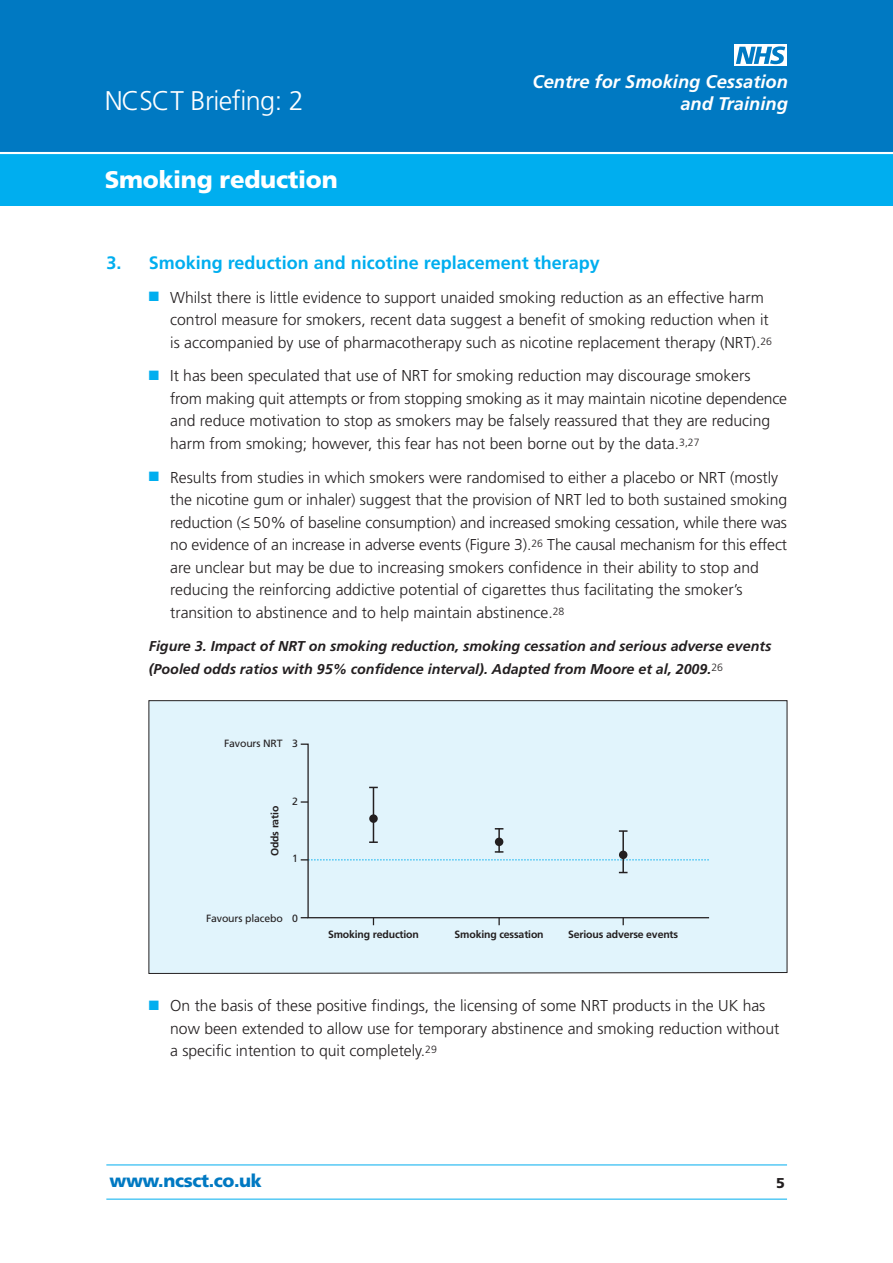
<style>
.page{position:relative;width:893px;height:1263px;background:#fff}
.page>*{position:absolute;margin:0;border:0;box-sizing:border-box;transform-origin:0 0}
.t1{font:300 27px "Frutiger";letter-spacing:-.02em;color:#fff}
.t2{font:900 24px "Frutiger";letter-spacing:-.01em;color:#fff}
.t3{font:italic 700 18.3px "Frutiger";color:#fff}
.t4{font:700 18px "Frutiger";color:#00aeef}
.t5{font:900 18px "Frutiger";letter-spacing:-.02em;color:#0079c2}
.t6{font:300 15.75px/22.5px "Frutiger";color:#231f20}
.t7{font:italic 700 14.25px/22.5px "Frutiger";color:#231f20}
.t8{font:900 14.25px "Frutiger";color:#231f20}
.t9{font:700 10.5px "Frutiger";letter-spacing:-.015em;color:#231f20}
.t10{font:10.5px "Frutiger";letter-spacing:-.015em;color:#231f20}
.s1{color:#00aeef}
.s2{font-family:"Franklin Gothic";font-weight:400}
</style>
<div class="page">
<div style="left:148px;top:700px;width:639px;height:274px;background:#e1f4fc"></div>
<div style="left:0;top:0;width:892px;height:206px;background:#00aeef"></div>
<div style="left:0;top:0;width:892px;height:153px;background:#0079c2"></div>
<div style="left:734px;top:45px;width:53px;height:21px;background:#fff"></div>
<svg style="left:736px;top:46px;width:49px;height:18px"></svg>
<hr style="left:0;top:152px;width:892px;height:2px;background:#fff">
<hr style="left:106px;top:1165px;width:681px;height:1px;background:#00aeef">
<hr style="left:106px;top:1199px;width:681px;height:1px;background:#00aeef">
<div style="left:299px;top:743px;width:411px;height:176px;background:#e1f4fc"></div>
<hr style="left:373px;top:788px;width:1px;height:54px;background:#231f20">
<div style="left:369px;top:814px;width:9px;height:9px;background:#231f20;border-radius:50%"></div>
<svg style="left:369px;top:841px;width:9px;height:2px"></svg>
<hr style="left:498px;top:829px;width:2px;height:23px;background:#231f20">
<div style="left:495px;top:838px;width:8px;height:8px;background:#231f20;border-radius:50%"></div>
<svg style="left:495px;top:828px;width:8px;height:2px"></svg>
<svg style="left:495px;top:851px;width:8px;height:2px"></svg>
<svg style="left:622px;top:918px;width:2px;height:7px"></svg>
<hr style="left:622px;top:831px;width:2px;height:41px;background:#231f20">
<div style="left:619px;top:851px;width:8px;height:8px;background:#231f20;border-radius:50%"></div>
<svg style="left:619px;top:830px;width:8px;height:2px"></svg>
<p class="t3" style="left:532px;top:75px;width:257px">Centre for Smoking Cessation</p>
<h1 class="t1" style="left:105px;top:90px;width:200px">NCSCT Briefing: 2</h1>
<p class="t3" style="left:680px;top:96px;width:109px">and Training</p>
<h2 class="t2" style="left:105px;top:170px;width:234px">Smoking reduction</h2>
<p class="t4" style="left:106px;top:255px;width:495px">3. Smoking reduction and nicotine replacement therapy</p>
<p class="t6" style="left:170px;top:287px;width:603px;text-indent:-21px"><span class="s1">■</span> Whilst there is little evidence to support unaided smoking reduction as an effective harm control measure for smokers, recent data suggest a benefit of smoking reduction when it is accompanied by use of pharmacotherapy such as nicotine replacement therapy (NRT).<sup>26</sup></p>
<p class="t6" style="left:170px;top:366px;width:618px;text-indent:-21px"><span class="s1">■</span> It has been speculated that use of NRT for smoking reduction may discourage smokers<br>from making quit attempts or from stopping smoking as it may maintain nicotine dependence and reduce motivation to stop as smokers may be falsely reassured that they are reducing harm from smoking; however, this fear has not been borne out by the data.<sup>3,27</sup></p>
<p class="t6" style="left:170px;top:467px;width:618px;text-indent:-21px"><span class="s1">■</span> Results from studies in which smokers were randomised to either a placebo or NRT (mostly the nicotine gum or inhaler) suggest that the provision of NRT led to both sustained smoking reduction (<span class="s2">≤</span> 50% of baseline consumption) and increased smoking cessation, while there was no evidence of an increase in adverse events (Figure 3).<sup>26</sup> The causal mechanism for this effect are unclear but may be due to increasing smokers confidence in their ability to stop and reducing the reinforcing addictive potential of cigarettes thus facilitating the smoker’s transition to abstinence and to help maintain abstinence.<sup>28</sup></p>
<p class="t7" style="left:149px;top:636px;width:624px">Figure 3. Impact of NRT on smoking reduction, smoking cessation and serious adverse events (Pooled odds ratios with 95% confidence interval). Adapted from Moore et al, 2009.<sup>26</sup></p>
<p class="t10" style="left:224px;top:739px;width:60px">Favours NRT</p>
<p class="t10" style="left:292px;top:739px;width:7px">3</p>
<p class="t9" style="left:270px;top:856px;width:52px;rotate:-90deg">Odds ratio</p>
<p class="t10" style="left:292px;top:797px;width:7px">2</p>
<p class="t10" style="left:292px;top:854px;width:7px">1</p>
<p class="t10" style="left:206px;top:914px;width:78px">Favours placebo</p>
<p class="t10" style="left:292px;top:914px;width:7px">0</p>
<p class="t9" style="left:328px;top:930px;width:92px">Smoking reduction</p>
<p class="t9" style="left:454px;top:930px;width:91px">Smoking cessation</p>
<p class="t9" style="left:568px;top:930px;width:111px">Serious adverse events</p>
<p class="t6" style="left:170px;top:996px;width:610px;text-indent:-21px"><span class="s1">■</span> On the basis of these positive findings, the licensing of some NRT products in the UK has now been extended to allow use for temporary abstinence and smoking reduction without a specific intention to quit completely.<sup>29</sup></p>
<p class="t5" style="left:109px;top:1174px;width:154px">www.ncsct.co.uk</p>
<p class="t8" style="left:776px;top:1177px;width:10px">5</p>
</div>
